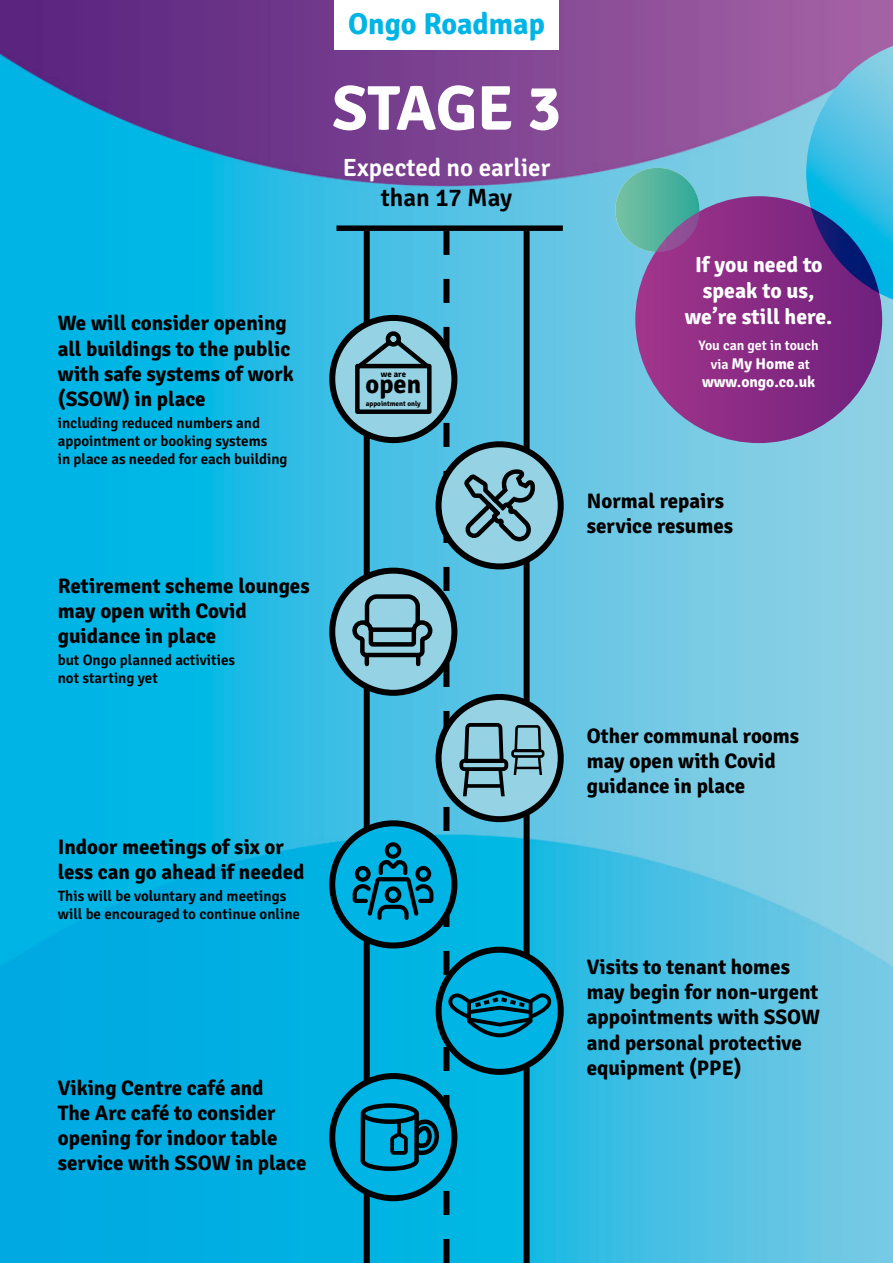
<style>
.page{position:relative;width:893px;height:1263px;background:#fff}
.page>*{position:absolute;margin:0;border:0;box-sizing:border-box;transform-origin:0 0}
.t1{font:700 63.3px "Signika";letter-spacing:-.005em;color:#fff}
.t2{font:700 30.15px "Signika";color:#00b4e5}
.t3{font:700 26.4px "Signika";color:#000}
.t4{font:600 24.9px "Signika";color:#fff}
.t5{font:600 24.9px "Signika";color:#000}
.t6{font:700 21.75px/26.1px "Signika";color:#fff;text-align:center}
.t7{font:700 21px/25.2px "Signika";color:#000}
.t8{font:700 15.6px/18.6px "Signika";color:#fff;text-align:center}
.t9{font:600 15px/18px "Signika";color:#000}
.t10{font:600 13.95px "Signika";color:#fff}
.t11{font:700 8.7px "Signika";color:#000}
.t12{font:700 7.2px "Signika";color:#000}
.s1{font-weight:600;font-size:13.95px}
</style>
<div class="page">
<img style="left:0;top:0;width:893px;height:1263px">
<div style="left:336px;top:225px;width:227px;height:6px;background:#000"></div>
<div style="left:334px;top:0;width:225px;height:49px;background:#fff"></div>
<svg style="left:332px;top:318px;width:122px;height:122px"></svg>
<svg style="left:332px;top:571px;width:122px;height:122px"></svg>
<svg style="left:332px;top:823px;width:122px;height:122px"></svg>
<svg style="left:332px;top:1076px;width:122px;height:122px"></svg>
<div style="left:615px;top:168px;width:84px;height:84px;background:linear-gradient(to right,#7bc2a4,#30a999);border-radius:42px"></div>
<div style="left:635px;top:196px;width:247px;height:247px;background:linear-gradient(to right,#a2368c,#6f207d);border-radius:123px"></div>
<svg style="left:351px;top:231px;width:201px;height:1032px;background:#34a2c1"></svg>
<svg style="left:656px;top:211px;width:43px;height:41px;background:#737295"></svg>
<svg style="left:806px;top:46px;width:87px;height:254px;background:#4e92c6"></svg>
<h2 class="t2" style="left:348px;top:6px;width:198px">Ongo Roadmap</h2>
<h1 class="t1" style="left:332px;top:70px;width:230px">STAGE 3</h1>
<p class="t4" style="left:343px;top:153px;width:209px">Expected no earlier</p>
<p class="t5" style="left:381px;top:183px;width:133px">than 17 May</p>
<p class="t7" style="left:58px;top:311px;width:237px">We will consider opening all buildings to the public with safe systems of work (SSOW) in place</p>
<p class="t9" style="left:58px;top:414px;width:231px">including reduced numbers and appointment or booking systems<br>in place as needed for each building</p>
<p class="t11" style="left:381px;top:369px;width:27px">we are</p>
<p class="t3" style="left:366px;top:369px;width:57px">open</p>
<p class="t12" style="left:366px;top:399px;width:56px">appointment only</p>
<p class="t7" style="left:58px;top:573px;width:253px">Retirement scheme lounges may open with Covid guidance in place</p>
<p class="t9" style="left:58px;top:652px;width:179px">but Ongo planned activities not starting yet</p>
<p class="t7" style="left:58px;top:834px;width:248px">Indoor meetings of six or less can go ahead if needed</p>
<p class="t9" style="left:58px;top:887px;width:244px">This will be voluntary and meetings will be encouraged to continue online</p>
<p class="t7" style="left:58px;top:1075px;width:250px">Viking Centre café and<br>The Arc café to consider opening for indoor table service with SSOW in place</p>
<p class="t6" style="left:685px;top:252px;width:149px">If you need to speak to us, we’re still here.</p>
<p class="t10" style="left:699px;top:337px;width:122px">You can get in touch</p>
<p class="t8" style="left:702px;top:354px;width:115px"><span class="s1">via</span> My Home <span class="s1">at </span>www.ongo.co.uk</p>
<p class="t7" style="left:587px;top:488px;width:148px">Normal repairs service resumes</p>
<p class="t7" style="left:587px;top:723px;width:214px">Other communal rooms may open with Covid guidance in place</p>
<p class="t7" style="left:587px;top:955px;width:235px">Visits to tenant homes may begin for non-urgent appointments with SSOW and personal protective equipment (PPE)</p>
</div>
